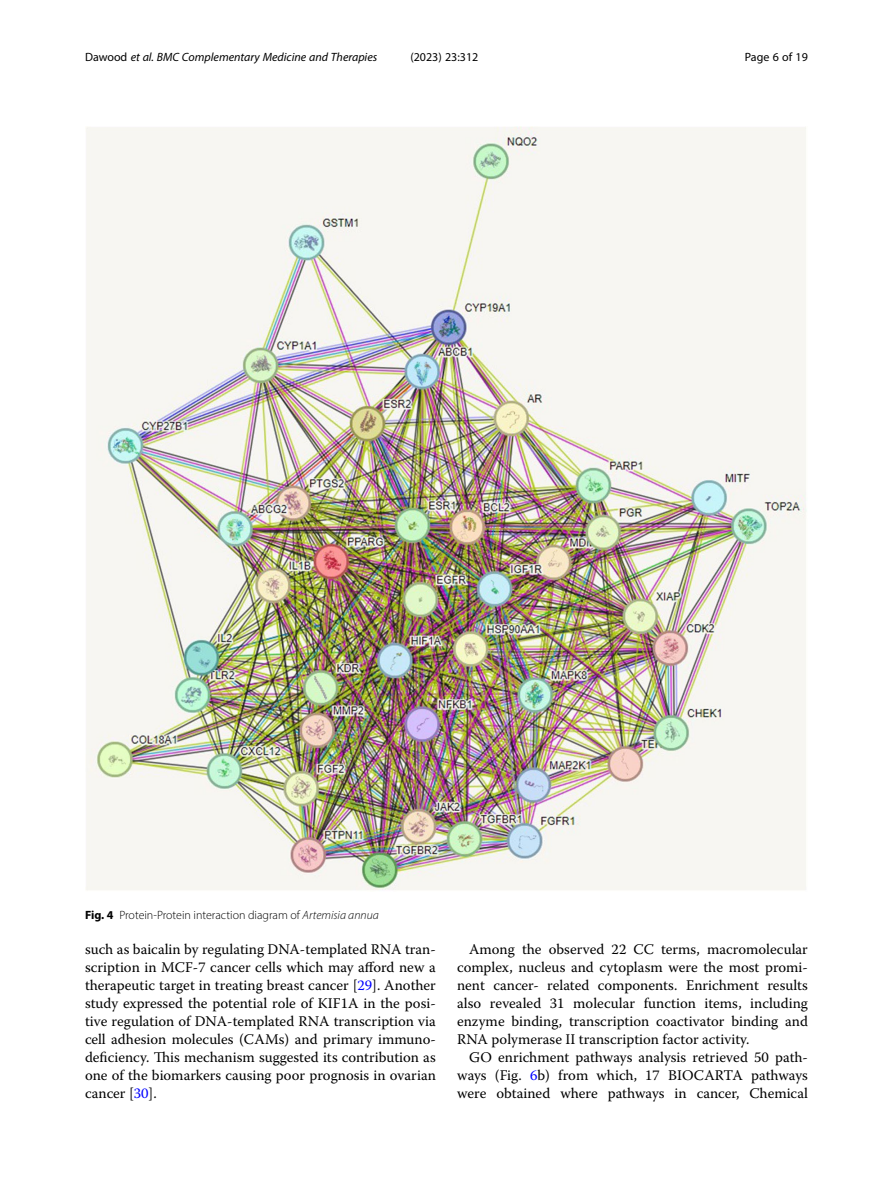
<style>
.page{position:relative;width:893px;height:1191px;background:#fff}
.page>*{position:absolute;margin:0;border:0;box-sizing:border-box;transform-origin:0 0}
.Body_Text_Indent{font:14.7px/18px "Warnock Pro";color:#000;text-align:justify}
.Body_Text{font:14.7px/18px "Warnock Pro";color:#000;text-align:justify}
.Figure_Caption{font:300 12px "Myriad Pro";color:#000}
.t1{font:italic 12px "Myriad Pro";color:#000}
.t2{font:12px "Myriad Pro";color:#000}
.s1{font-style:normal}
.s2{font-weight:700}
.s3{font-style:italic}
.s4{color:#00f}
</style>
<div class="page">
<img style="left:86px;top:126px;width:721px;height:764px">
<p class="t1" style="left:85px;top:50px;width:294px"><span class="s1">Dawood</span> et al. BMC Complementary Medicine and Therapies</p>
<p class="t2" style="left:410px;top:50px;width:70px">(2023) 23:312</p>
<p class="t2" style="left:745px;top:50px;width:65px">Page 6 of 19</p>
<p class="Figure_Caption" style="left:85px;top:907px;width:295px"><span class="s2">Fig. 4</span> Protein-Protein interaction diagram of <span class="s3">Artemisia annua</span></p>
<p class="Body_Text" style="left:85px;top:940px;width:352px">such as baicalin by regulating DNA-templated RNA tran&shy;scription in MCF-7 cancer cells which may afford new a therapeutic target in treating breast cancer [<span class="s4">29</span>]. Another study expressed the potential role of KIF1A in the posi&shy;tive regulation of DNA-templated RNA transcription via cell adhesion molecules (CAMs) and primary immuno&shy;deficiency. This mechanism suggested its contribution as one of the biomarkers causing poor prognosis in ovarian cancer [<span class="s4">30</span>].</p>
<p class="Body_Text_Indent" style="left:457px;top:940px;width:352px;text-indent:12px">Among the observed 22 CC terms, macromolecular complex, nucleus and cytoplasm were the most promi&shy;nent cancer- related components. Enrichment results also revealed 31 molecular function items, including enzyme binding, transcription coactivator binding and RNA polymerase II transcription factor activity.</p>
<p class="Body_Text_Indent" style="left:457px;top:1048px;width:352px;text-indent:12px">GO enrichment pathways analysis retrieved 50 path&shy;ways (Fig. <span class="s4">6</span>b) from which, 17 BIOCARTA pathways were obtained where pathways in cancer, Chemical</p>
</div>
